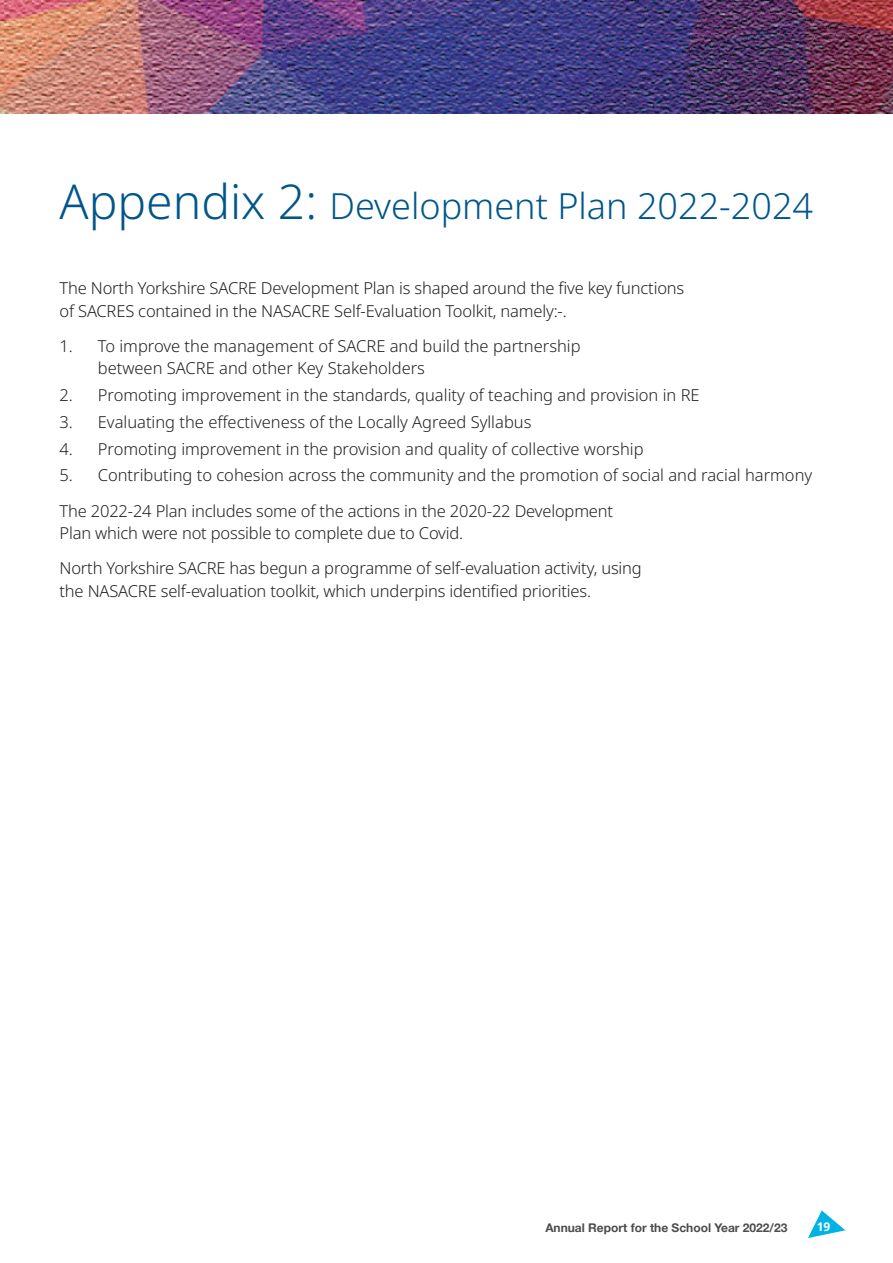
<style>
.page{position:relative;width:893px;height:1263px;background:#fff}
.page>*{position:absolute;margin:0;border:0;box-sizing:border-box;transform-origin:0 0}
.Title_-_section_heading{font:300 36px "Noto Sans";color:#00568a}
.Body{font:300 16.5px/22.5px "Noto Sans";letter-spacing:-.01em;color:#231f20}
.t1{font:700 12px "Helvetica Neue";color:#4b4c4d}
.t2{font:700 12px "Noto Sans";color:#fff}
.s1{font-size:48px}
</style>
<div class="page">
<svg style="left:808px;top:1210px;width:37px;height:28px"></svg>
<img style="left:0;top:0;width:893px;height:114px">
<h1 class="Title_-_section_heading" style="left:60px;top:186px;width:755px"><span class="s1">Appendix 2:</span> Development Plan 2022-2024</h1>
<p class="Body" style="left:60px;top:277px;width:626px">The North Yorkshire SACRE Development Plan is shaped around the five key functions of SACRES contained in the NASACRE Self-Evaluation Toolkit, namely:-.</p>
<p class="Body" style="left:98px;top:335px;width:484px;text-indent:-38px">1. To improve the management of SACRE and build the partnership between SACRE and other Key Stakeholders</p>
<p class="Body" style="left:60px;top:384px;width:642px">2. Promoting improvement in the standards, quality of teaching and provision in RE</p>
<p class="Body" style="left:60px;top:411px;width:473px">3. Evaluating the effectiveness of the Locally Agreed Syllabus</p>
<p class="Body" style="left:60px;top:438px;width:586px">4. Promoting improvement in the provision and quality of collective worship</p>
<p class="Body" style="left:60px;top:464px;width:754px">5. Contributing to cohesion across the community and the promotion of social and racial harmony</p>
<p class="Body" style="left:60px;top:500px;width:555px">The 2022-24 Plan includes some of the actions in the 2020-22 Development<br>Plan which were not possible to complete due to Covid.</p>
<p class="Body" style="left:60px;top:557px;width:584px">North Yorkshire SACRE has begun a programme of self-evaluation activity, using the NASACRE self-evaluation toolkit, which underpins identified priorities.</p>
<p class="t1" style="left:545px;top:1218px;width:244px">Annual Report for the School Year 2022/23</p>
<p class="t2" style="left:817px;top:1219px;width:15px">19</p>
</div>
